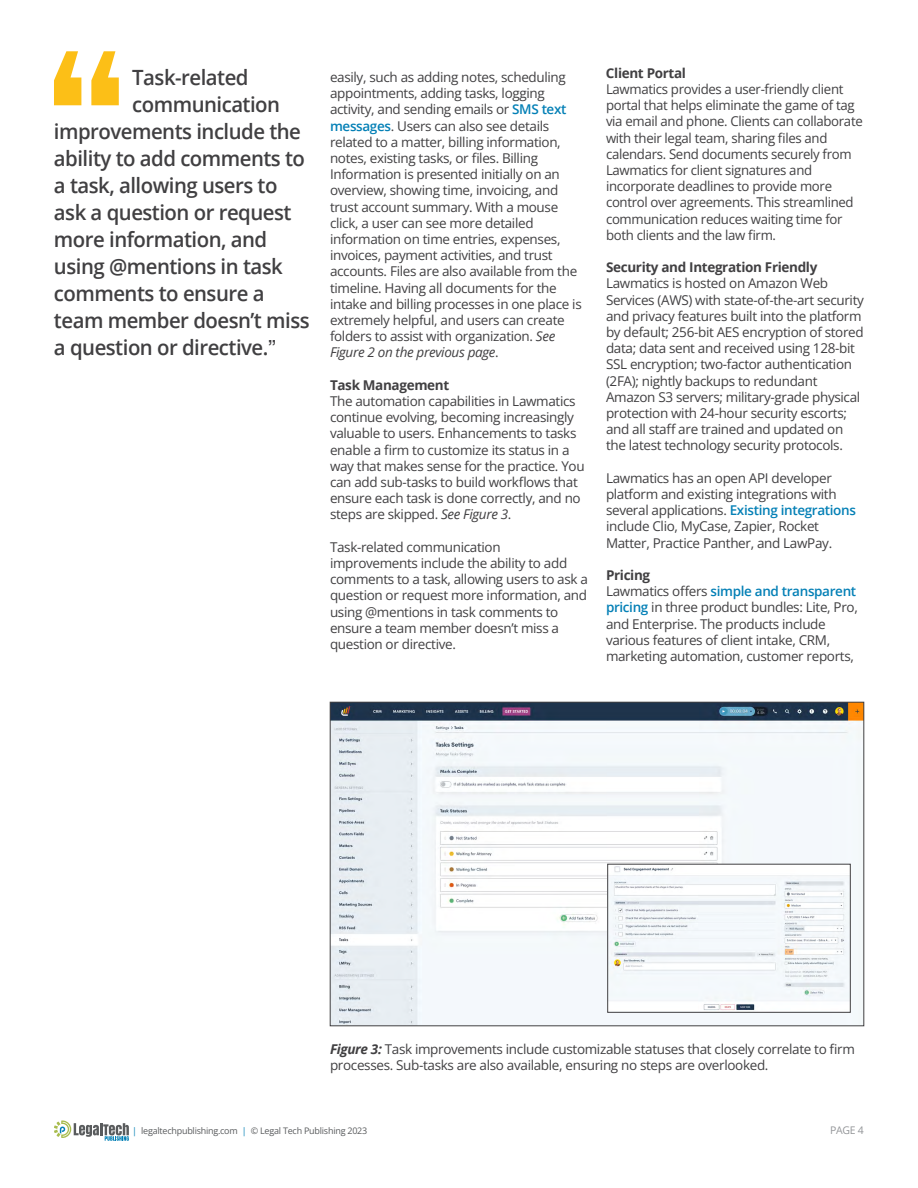
<style>
.page{position:relative;width:918px;height:1188px;background:#fff}
.page>*{position:absolute;margin:0;border:0;box-sizing:border-box;transform-origin:0 0}
.t1{font:600 21px "Open Sans";letter-spacing:-.025em;color:#414042}
.t2{font:13.5px/16.2px "Open Sans";letter-spacing:-.025em;color:#414042}
.t3{font:700 13.5px "Open Sans";letter-spacing:-.025em;color:#414042}
.t4{font:10.5px "Open Sans";color:#939598}
.t5{font:9px "Open Sans";letter-spacing:-.025em;color:#595b5d}
.s1{font-family:"Helvetica Neue LT Std";font-weight:400}
.s2{font-weight:600;color:#0480b6}
.s3{font-style:italic}
.s4{font-weight:700}
.s5{font-weight:700;font-style:italic}
.s6{color:#0480b6}
</style>
<div class="page">
<svg style="left:54px;top:1120px;width:75px;height:21px"></svg>
<svg style="left:54px;top:51px;width:27px;height:54px"></svg>
<svg style="left:91px;top:51px;width:28px;height:54px"></svg>
<img style="left:332px;top:704px;width:530px;height:320px">
<img style="left:610px;top:866px;width:238px;height:144px">
<div style="left:608px;top:864px;width:242px;height:148px;border:1px solid #414042"></div>
<h1 class="t1" style="left:132px;top:63px;width:118px">Task-related</h1>
<h1 class="t1" style="left:132px;top:90px;width:149px">communication</h1>
<h1 class="t1" style="left:54px;top:117px;width:249px">improvements include the</h1>
<h1 class="t1" style="left:54px;top:144px;width:253px">ability to add comments to</h1>
<h1 class="t1" style="left:54px;top:171px;width:225px">a task, allowing users to</h1>
<h1 class="t1" style="left:54px;top:198px;width:239px">ask a question or request</h1>
<h1 class="t1" style="left:54px;top:225px;width:215px">more information, and</h1>
<h1 class="t1" style="left:54px;top:252px;width:230px">using @mentions in task</h1>
<h1 class="t1" style="left:54px;top:279px;width:212px">comments to ensure a</h1>
<h1 class="t1" style="left:54px;top:306px;width:257px">team member doesn’t miss</h1>
<h1 class="t1" style="left:54px;top:333px;width:224px">a question or directive.<span class="s1">”</span></h1>
<p class="t2" style="left:330px;top:69px;width:253px">easily, such as adding notes, scheduling appointments, adding tasks, logging activity, and sending emails or <span class="s2">SMS text messages</span>. Users can also see details related to a matter, billing information, notes, existing tasks, or files. Billing Information is presented initially on an overview, showing time, invoicing, and trust account summary. With a mouse click, a user can see more detailed information on time entries, expenses, invoices, payment activities, and trust accounts. Files are also available from the timeline. Having all documents for the intake and billing processes in one place is extremely helpful, and users can create folders to assist with organization. <span class="s3">See Figure 2 on the previous page</span>.</p>
<p class="t3" style="left:330px;top:375px;width:121px">Task Management</p>
<p class="t2" style="left:330px;top:393px;width:256px">The automation capabilities in Lawmatics continue evolving, becoming increasingly valuable to users. Enhancements to tasks enable a firm to customize its status in a way that makes sense for the practice. You can add sub-tasks to build workflows that ensure each task is done correctly, and no steps are skipped. <span class="s3">See Figure 3</span>.</p>
<p class="t2" style="left:330px;top:538px;width:259px">Task-related communication improvements include the ability to add comments to a task, allowing users to ask a question or request more information, and using @mentions in task comments to ensure a team member doesn’t miss a question or directive.</p>
<p class="t3" style="left:606px;top:63px;width:82px">Client Portal</p>
<p class="t2" style="left:606px;top:81px;width:258px">Lawmatics provides a user-friendly client portal that helps eliminate the game of tag via email and phone. Clients can collaborate with their legal team, sharing files and calendars. Send documents securely from Lawmatics for client signatures and incorporate deadlines to provide more control over agreements. This streamlined communication reduces waiting time for both clients and the law firm.</p>
<p class="t3" style="left:606px;top:258px;width:213px">Security and Integration Friendly</p>
<p class="t2" style="left:606px;top:275px;width:259px">Lawmatics is hosted on Amazon Web Services (AWS) with state-of-the-art security and privacy features built into the platform by default; 256-bit AES encryption of stored data; data sent and received using 128-bit SSL encryption; two-factor authentication (2FA); nightly backups to redundant Amazon S3 servers; military-grade physical protection with 24-hour security escorts; and all staff are trained and updated on the latest technology security protocols.</p>
<p class="t2" style="left:606px;top:469px;width:252px">Lawmatics has an open API developer platform and existing integrations with several applications. <span class="s2">Existing integrations </span>include Clio, MyCase, Zapier, Rocket Matter, Practice Panther, and LawPay.</p>
<p class="t2" style="left:606px;top:567px;width:253px"><span class="s4">Pricing<br></span>Lawmatics offers <span class="s2">simple and transparent pricing</span> in three product bundles: Lite, Pro, and Enterprise. The products include various features of client intake, CRM, marketing automation, customer reports,</p>
<p class="t2" style="left:330px;top:1041px;width:526px"><span class="s5">Figure 3:</span> Task improvements include customizable statuses that closely correlate to firm processes. Sub-tasks are also available, ensuring no steps are overlooked.</p>
<p class="t5" style="left:132px;top:1125px;width:237px"><span class="s6">|</span> legaltechpublishing.com <span class="s6">|</span> © Legal Tech Publishing 2023</p>
<p class="t4" style="left:830px;top:1123px;width:35px">PAGE 4</p>
</div>
